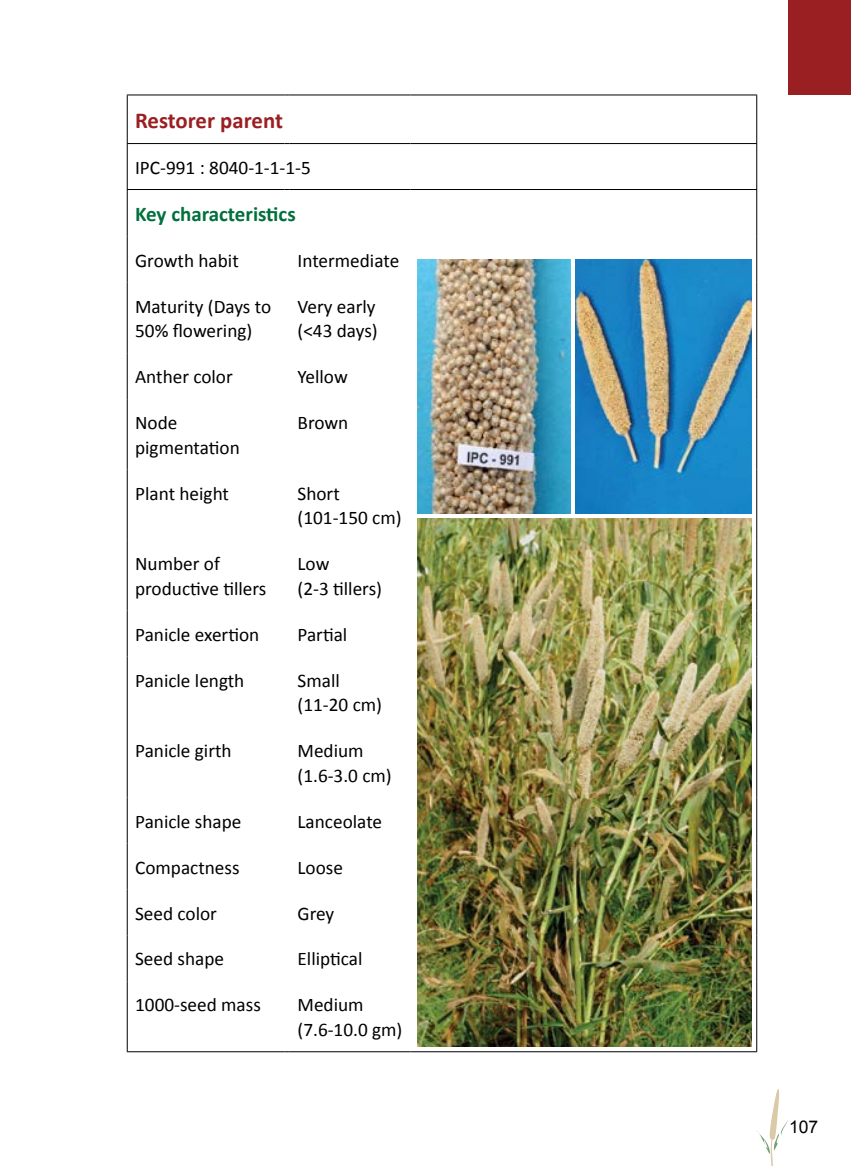
<style>
.page{position:relative;width:851px;height:1166px;background:#fff}
.page>*{position:absolute;margin:0;border:0;box-sizing:border-box;transform-origin:0 0}
.t1{font:700 22.75px "Calibri";letter-spacing:-.005em;color:#9a1f23}
.t2{font:700 21px "Calibri";color:#00703c}
.t3{font:19.25px/24.5px "Calibri";color:#000}
.t4{font:17.5px "Arial";color:#000}
</style>
<div class="page">
<svg style="left:757px;top:1089px;width:31px;height:77px"></svg>
<div style="left:788px;top:0;width:62px;height:94px;background:#9a1f23"></div>
<hr style="left:127px;top:94px;width:157px;height:1px;background:#000">
<hr style="left:127px;top:95px;width:1px;height:48px;background:#000">
<hr style="left:289px;top:94px;width:121px;height:1px;background:#000">
<hr style="left:410px;top:94px;width:347px;height:1px;background:#000">
<hr style="left:756px;top:95px;width:1px;height:48px;background:#000">
<hr style="left:127px;top:143px;width:157px;height:1px;background:#000">
<hr style="left:127px;top:144px;width:1px;height:45px;background:#000">
<hr style="left:289px;top:143px;width:121px;height:1px;background:#000">
<hr style="left:410px;top:143px;width:347px;height:1px;background:#000">
<hr style="left:756px;top:144px;width:1px;height:45px;background:#000">
<hr style="left:127px;top:190px;width:1px;height:47px;background:#000">
<hr style="left:756px;top:190px;width:1px;height:47px;background:#000">
<hr style="left:127px;top:189px;width:157px;height:1px;background:#000">
<hr style="left:289px;top:189px;width:121px;height:1px;background:#000">
<hr style="left:410px;top:189px;width:347px;height:1px;background:#000">
<hr style="left:127px;top:237px;width:1px;height:46px;background:#000">
<hr style="left:756px;top:237px;width:1px;height:46px;background:#000">
<hr style="left:127px;top:283px;width:1px;height:70px;background:#000">
<hr style="left:756px;top:283px;width:1px;height:70px;background:#000">
<hr style="left:127px;top:353px;width:1px;height:46px;background:#000">
<hr style="left:756px;top:353px;width:1px;height:46px;background:#000">
<hr style="left:127px;top:399px;width:1px;height:70px;background:#000">
<hr style="left:756px;top:399px;width:1px;height:70px;background:#000">
<hr style="left:127px;top:469px;width:1px;height:71px;background:#000">
<hr style="left:756px;top:469px;width:1px;height:71px;background:#000">
<hr style="left:127px;top:540px;width:1px;height:70px;background:#000">
<hr style="left:756px;top:540px;width:1px;height:70px;background:#000">
<hr style="left:127px;top:610px;width:1px;height:46px;background:#000">
<hr style="left:756px;top:610px;width:1px;height:46px;background:#000">
<hr style="left:127px;top:656px;width:1px;height:71px;background:#000">
<hr style="left:756px;top:656px;width:1px;height:71px;background:#000">
<hr style="left:127px;top:727px;width:1px;height:70px;background:#000">
<hr style="left:756px;top:727px;width:1px;height:70px;background:#000">
<hr style="left:127px;top:797px;width:1px;height:46px;background:#000">
<hr style="left:756px;top:797px;width:1px;height:46px;background:#000">
<hr style="left:127px;top:843px;width:1px;height:46px;background:#000">
<hr style="left:756px;top:843px;width:1px;height:46px;background:#000">
<hr style="left:127px;top:889px;width:1px;height:46px;background:#000">
<hr style="left:756px;top:889px;width:1px;height:46px;background:#000">
<hr style="left:127px;top:935px;width:1px;height:46px;background:#000">
<hr style="left:756px;top:935px;width:1px;height:46px;background:#000">
<hr style="left:127px;top:981px;width:1px;height:70px;background:#000">
<hr style="left:127px;top:1051px;width:157px;height:1px;background:#000">
<hr style="left:289px;top:1051px;width:121px;height:1px;background:#000">
<hr style="left:410px;top:1051px;width:347px;height:1px;background:#000">
<hr style="left:756px;top:981px;width:1px;height:70px;background:#000">
<img style="left:575px;top:259px;width:176px;height:254px">
<img style="left:417px;top:518px;width:334px;height:528px">
<img style="left:417px;top:259px;width:153px;height:254px">
<p class="t1" style="left:135px;top:106px;width:149px">Restorer parent</p>
<p class="t3" style="left:135px;top:155px;width:177px">IPC-991 : 8040-1-1-1-5</p>
<p class="t2" style="left:135px;top:201px;width:162px">Key characteristics</p>
<p class="t3" style="left:135px;top:248px;width:105px">Growth habit</p>
<p class="t3" style="left:297px;top:248px;width:103px">Intermediate</p>
<p class="t3" style="left:135px;top:294px;width:138px">Maturity (Days to<br>50% flowering)</p>
<p class="t3" style="left:297px;top:294px;width:82px">Very early (&lt;43 days)</p>
<p class="t3" style="left:135px;top:365px;width:99px">Anther color</p>
<p class="t3" style="left:297px;top:365px;width:52px">Yellow</p>
<p class="t3" style="left:135px;top:411px;width:106px">Node pigmentation</p>
<p class="t3" style="left:297px;top:411px;width:52px">Brown</p>
<p class="t3" style="left:135px;top:481px;width:95px">Plant height</p>
<p class="t3" style="left:297px;top:481px;width:105px">Short (101-150 cm)</p>
<p class="t3" style="left:135px;top:551px;width:133px">Number of productive tillers</p>
<p class="t3" style="left:297px;top:551px;width:86px">Low<br>(2-3 tillers)</p>
<p class="t3" style="left:135px;top:622px;width:126px">Panicle exertion</p>
<p class="t3" style="left:297px;top:622px;width:51px">Partial</p>
<p class="t3" style="left:135px;top:668px;width:111px">Panicle length</p>
<p class="t3" style="left:297px;top:668px;width:86px">Small (11-20 cm)</p>
<p class="t3" style="left:135px;top:738px;width:98px">Panicle girth</p>
<p class="t3" style="left:297px;top:738px;width:96px">Medium (1.6-3.0 cm)</p>
<p class="t3" style="left:135px;top:809px;width:108px">Panicle shape</p>
<p class="t3" style="left:297px;top:809px;width:86px">Lanceolate</p>
<p class="t3" style="left:135px;top:855px;width:106px">Compactness</p>
<p class="t3" style="left:297px;top:855px;width:47px">Loose</p>
<p class="t3" style="left:135px;top:901px;width:83px">Seed color</p>
<p class="t3" style="left:297px;top:901px;width:38px">Grey</p>
<p class="t3" style="left:135px;top:946px;width:91px">Seed shape</p>
<p class="t3" style="left:297px;top:946px;width:67px">Elliptical</p>
<p class="t3" style="left:135px;top:992px;width:127px">1000-seed mass</p>
<p class="t3" style="left:297px;top:992px;width:106px">Medium (7.6-10.0 gm)</p>
<p class="t4" style="left:789px;top:1114px;width:31px">107</p>
</div>
